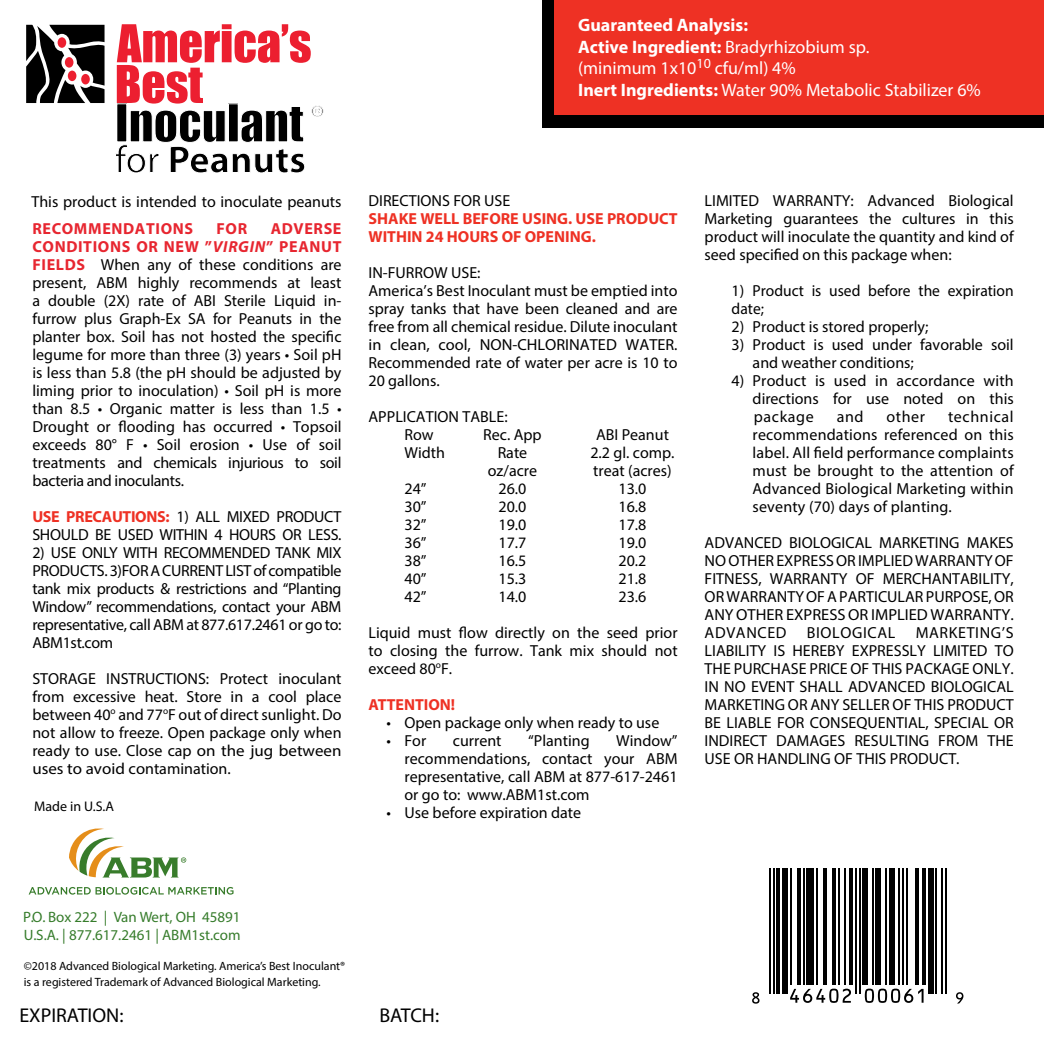
<style>
.page{position:relative;width:1044px;height:1044px;background:#fff}
.page>*{position:absolute;margin:0;border:0;box-sizing:border-box;transform-origin:0 0}
.t1{font:20px "Myriad Pro";color:#000}
.t2{font:18px/21.6px "Myriad Pro";color:#fff}
.t3{font:16px/18px "Myriad Pro";color:#000;text-align:justify}
.t4{font:700 16px/18px "Myriad Pro";color:#ee3124}
.t5{font:16px/18px "Myriad Pro";letter-spacing:-.02em;color:#000}
.t6{font:700 16px "Myriad Pro";letter-spacing:.04em;color:#e72630}
.t7{font:16px "Myriad Pro";letter-spacing:.04em;color:#000}
.t8{font:15px/18px "Myriad Pro";color:#367c2b}
.t9{font:14px "Myriad Pro";color:#000}
.t10{font:12px/16px "Myriad Pro";color:#000}
.s1{font-weight:700}
.s2{font-weight:700;color:#e72630}
.s3{font-weight:700;font-style:italic;color:#e72630}
.s4{font-weight:700;color:#ee3124}
</style>
<div class="page">
<div style="left:542px;top:0;width:502px;height:127px;background:#000"></div>
<svg style="left:26px;top:25px;width:79px;height:78px"></svg>
<svg style="left:116px;top:24px;width:208px;height:149px"></svg>
<div style="left:554px;top:0;width:490px;height:114px;background:#ee3124"></div>
<hr style="left:769px;top:869px;width:2px;height:125px;background:#000">
<hr style="left:773px;top:869px;width:1px;height:125px;background:#000">
<hr style="left:776px;top:869px;width:4px;height:125px;background:#000">
<div style="left:782px;top:869px;width:6px;height:125px;background:#000"></div>
<hr style="left:790px;top:869px;width:1px;height:116px;background:#000">
<hr style="left:797px;top:869px;width:4px;height:116px;background:#000">
<hr style="left:803px;top:869px;width:1px;height:116px;background:#000">
<div style="left:807px;top:869px;width:7px;height:116px;background:#000"></div>
<hr style="left:816px;top:869px;width:2px;height:116px;background:#000">
<hr style="left:823px;top:869px;width:4px;height:116px;background:#000">
<hr style="left:833px;top:869px;width:3px;height:116px;background:#000">
<hr style="left:838px;top:869px;width:2px;height:116px;background:#000">
<hr style="left:844px;top:869px;width:2px;height:116px;background:#000">
<hr style="left:850px;top:869px;width:3px;height:116px;background:#000">
<hr style="left:855px;top:869px;width:2px;height:125px;background:#000">
<hr style="left:859px;top:869px;width:2px;height:125px;background:#000">
<div style="left:863px;top:869px;width:5px;height:116px;background:#000"></div>
<hr style="left:872px;top:869px;width:2px;height:116px;background:#000">
<div style="left:876px;top:869px;width:5px;height:116px;background:#000"></div>
<hr style="left:885px;top:869px;width:2px;height:116px;background:#000">
<div style="left:889px;top:869px;width:5px;height:116px;background:#000"></div>
<hr style="left:898px;top:869px;width:2px;height:116px;background:#000">
<hr style="left:902px;top:869px;width:2px;height:116px;background:#000">
<hr style="left:906px;top:869px;width:1px;height:116px;background:#000">
<hr style="left:915px;top:869px;width:4px;height:116px;background:#000">
<hr style="left:923px;top:869px;width:3px;height:116px;background:#000">
<div style="left:928px;top:869px;width:6px;height:125px;background:#000"></div>
<hr style="left:936px;top:869px;width:1px;height:125px;background:#000">
<hr style="left:941px;top:869px;width:2px;height:125px;background:#000">
<hr style="left:945px;top:869px;width:2px;height:125px;background:#000">
<svg style="left:752px;top:992px;width:8px;height:12px"></svg>
<svg style="left:790px;top:989px;width:61px;height:14px"></svg>
<svg style="left:865px;top:989px;width:59px;height:14px"></svg>
<svg style="left:956px;top:992px;width:7px;height:12px"></svg>
<svg style="left:29px;top:887px;width:205px;height:8px"></svg>
<svg style="left:69px;top:828px;width:117px;height:50px"></svg>
<p class="t2" style="left:578px;top:14px;width:404px"><span class="s1">Guaranteed Analysis:<br>Active Ingredient:</span> Bradyrhizobium sp.<br>(minimum 1x10<sup>10</sup> cfu/ml) 4%<br><span class="s1">Inert Ingredients:</span> Water 90% Metabolic Stabilizer 6%</p>
<p class="t3" style="left:32px;top:193px;width:311px">This product is intended to inoculate peanuts</p>
<p class="t3" style="left:32px;top:219px;width:311px;text-indent:238px"><span class="s2">ADVERSE CONDITIONS OR NEW ”</span><span class="s3">VIRGIN</span><span class="s2">” PEANUT FIELDS</span> When any of these conditions are present, ABM highly recommends at least a double (2X) rate of ABI Sterile Liquid in&shy;furrow plus Graph-Ex SA for Peanuts in the planter box. Soil has not hosted the specific legume for more than three (3) years • Soil pH is less than 5.8 (the pH should be adjusted by liming prior to inoculation) • Soil pH is more than 8.5 • Organic matter is less than 1.5 • Drought or flooding has occurred • Topsoil exceeds 80° F • Soil erosion • Use of soil treatments and chemicals injurious to soil bacteria and inoculants.</p>
<p class="t5" style="left:32px;top:507px;width:311px"><span class="s4">USE PRECAUTIONS:</span> 1) ALL MIXED PRODUCT<br>SHOULD BE USED WITHIN 4 HOURS OR LESS.</p>
<p class="t3" style="left:32px;top:543px;width:311px">2) USE ONLY WITH RECOMMENDED TANK MIX PRODUCTS. 3)FOR A CURRENT LIST of compatible tank mix products &amp; restrictions and “Planting Window” recommendations, contact your ABM representative, call ABM at 877.617.2461 or go to:<br>ABM1st.com</p>
<p class="t3" style="left:32px;top:669px;width:311px">STORAGE INSTRUCTIONS: Protect inoculant from excessive heat. Store in a cool place between 40<sup>o</sup> and 77<sup>o</sup>F out of direct sunlight. Do not allow to freeze. Open package only when ready to use. Close cap on the jug between uses to avoid contamination.</p>
<p class="t6" style="left:32px;top:218px;width:162px">RECOMMENDATIONS</p>
<p class="t6" style="left:217px;top:218px;width:32px">FOR</p>
<p class="t9" style="left:34px;top:797px;width:81px">Made in U.S.A</p>
<p class="t3" style="left:369px;top:191px;width:143px">DIRECTIONS FOR USE</p>
<p class="t4" style="left:369px;top:209px;width:311px">SHAKE WELL BEFORE USING. USE PRODUCT<br>WITHIN 24 HOURS OF OPENING.</p>
<p class="t3" style="left:369px;top:263px;width:311px;text-align:left">IN-FURROW USE:<br>America’s Best Inoculant must be emptied into spray tanks that have been cleaned and are free from all chemical residue. Dilute inoculant in clean, cool, NON-CHLORINATED WATER.<br>Recommended rate of water per acre is 10 to 20 gallons.</p>
<p class="t3" style="left:405px;top:407px;width:105px;text-indent:-36px">APPLICATION TABLE:<br>Row</p>
<p class="t3" style="left:483px;top:425px;width:60px">Rec. App</p>
<p class="t3" style="left:596px;top:425px;width:74px">ABI Peanut</p>
<p class="t3" style="left:405px;top:443px;width:42px">Width</p>
<p class="t3" style="left:498px;top:443px;width:31px">Rate</p>
<p class="t3" style="left:590px;top:443px;width:86px">2.2 gl. comp.</p>
<p class="t3" style="left:488px;top:461px;width:51px">oz/acre</p>
<p class="t3" style="left:593px;top:461px;width:80px">treat (acres)</p>
<p class="t3" style="left:405px;top:479px;width:24px">24”</p>
<p class="t3" style="left:499px;top:479px;width:29px">26.0</p>
<p class="t3" style="left:619px;top:479px;width:29px">13.0</p>
<p class="t3" style="left:405px;top:497px;width:24px">30”</p>
<p class="t3" style="left:499px;top:497px;width:29px">20.0</p>
<p class="t3" style="left:619px;top:497px;width:29px">16.8</p>
<p class="t3" style="left:405px;top:515px;width:24px">32”</p>
<p class="t3" style="left:499px;top:515px;width:29px">19.0</p>
<p class="t3" style="left:619px;top:515px;width:29px">17.8</p>
<p class="t3" style="left:405px;top:533px;width:24px">36”</p>
<p class="t3" style="left:499px;top:533px;width:29px">17.7</p>
<p class="t3" style="left:619px;top:533px;width:29px">19.0</p>
<p class="t3" style="left:405px;top:551px;width:24px">38”</p>
<p class="t3" style="left:499px;top:551px;width:29px">16.5</p>
<p class="t3" style="left:619px;top:551px;width:29px">20.2</p>
<p class="t3" style="left:405px;top:569px;width:24px">40”</p>
<p class="t3" style="left:499px;top:569px;width:29px">15.3</p>
<p class="t3" style="left:619px;top:569px;width:29px">21.8</p>
<p class="t3" style="left:405px;top:587px;width:24px">42”</p>
<p class="t3" style="left:499px;top:587px;width:29px">14.0</p>
<p class="t3" style="left:619px;top:587px;width:29px">23.6</p>
<p class="t3" style="left:369px;top:623px;width:311px">Liquid must flow directly on the seed prior to closing the furrow. Tank mix should not exceed 80<sup>o</sup>F.</p>
<p class="t4" style="left:369px;top:695px;width:88px">ATTENTION!</p>
<p class="t3" style="left:387px;top:713px;width:274px">• Open package only when ready to use</p>
<p class="t3" style="left:387px;top:731px;width:41px">• For</p>
<p class="t3" style="left:453px;top:731px;width:50px">current</p>
<p class="t3" style="left:528px;top:731px;width:63px">“Planting</p>
<p class="t3" style="left:405px;top:731px;width:275px;text-indent:212px">Window” recommendations, contact your ABM representative, call ABM at 877-617-2461 or go to: www.ABM1st.com</p>
<p class="t3" style="left:387px;top:803px;width:196px">• Use before expiration date</p>
<p class="t3" style="left:705px;top:191px;width:311px">LIMITED WARRANTY: Advanced Biological Marketing guarantees the cultures in this product will inoculate the quantity and kind of seed specified on this package when:</p>
<p class="t3" style="left:732px;top:281px;width:284px">1) Product is used before the expiration date;</p>
<p class="t3" style="left:732px;top:317px;width:198px">2) Product is stored properly;</p>
<p class="t3" style="left:753px;top:335px;width:263px;text-indent:-21px">3) Product is used under favorable soil and weather conditions;</p>
<p class="t3" style="left:753px;top:371px;width:263px;text-indent:-21px">4) Product is used in accordance with directions for use noted on this package</p>
<p class="t3" style="left:753px;top:407px;width:263px;text-indent:195px">technical recommendations referenced on this label. All field performance complaints must be brought to the attention of Advanced Biological Marketing within seventy (70) days of planting.</p>
<p class="t3" style="left:705px;top:533px;width:311px">ADVANCED BIOLOGICAL MARKETING MAKES NO OTHER EXPRESS OR IMPLIED WARRANTY OF FITNESS, WARRANTY OF MERCHANTABILITY, OR WARRANTY OF A PARTICULAR PURPOSE, OR ANY OTHER EXPRESS OR IMPLIED WARRANTY.<br>ADVANCED</p>
<p class="t3" style="left:837px;top:407px;width:28px">and</p>
<p class="t3" style="left:886px;top:407px;width:40px">other</p>
<p class="t3" style="left:705px;top:623px;width:311px;text-indent:211px">MARKETING’S LIABILITY IS HEREBY EXPRESSLY LIMITED TO THE PURCHASE PRICE OF THIS PACKAGE ONLY.<br>IN NO EVENT SHALL ADVANCED BIOLOGICAL MARKETING OR ANY SELLER OF THIS PRODUCT BE LIABLE FOR CONSEQUENTIAL, SPECIAL OR INDIRECT DAMAGES RESULTING FROM THE USE OR HANDLING OF THIS PRODUCT.</p>
<p class="t7" style="left:807px;top:622px;width:90px">BIOLOGICAL</p>
<p class="t8" style="left:23px;top:908px;width:219px">P.O. Box 222 | Van Wert, OH 45891<br>U.S.A. | 877.617.2461 | ABM1st.com</p>
<p class="t10" style="left:24px;top:958px;width:323px">©2018 Advanced Biological Marketing. America’s Best Inoculant® is a registered Trademark of Advanced Biological Marketing.</p>
<p class="t1" style="left:19px;top:1003px;width:106px">EXPIRATION:</p>
<p class="t1" style="left:379px;top:1003px;width:61px">BATCH:</p>
</div>
